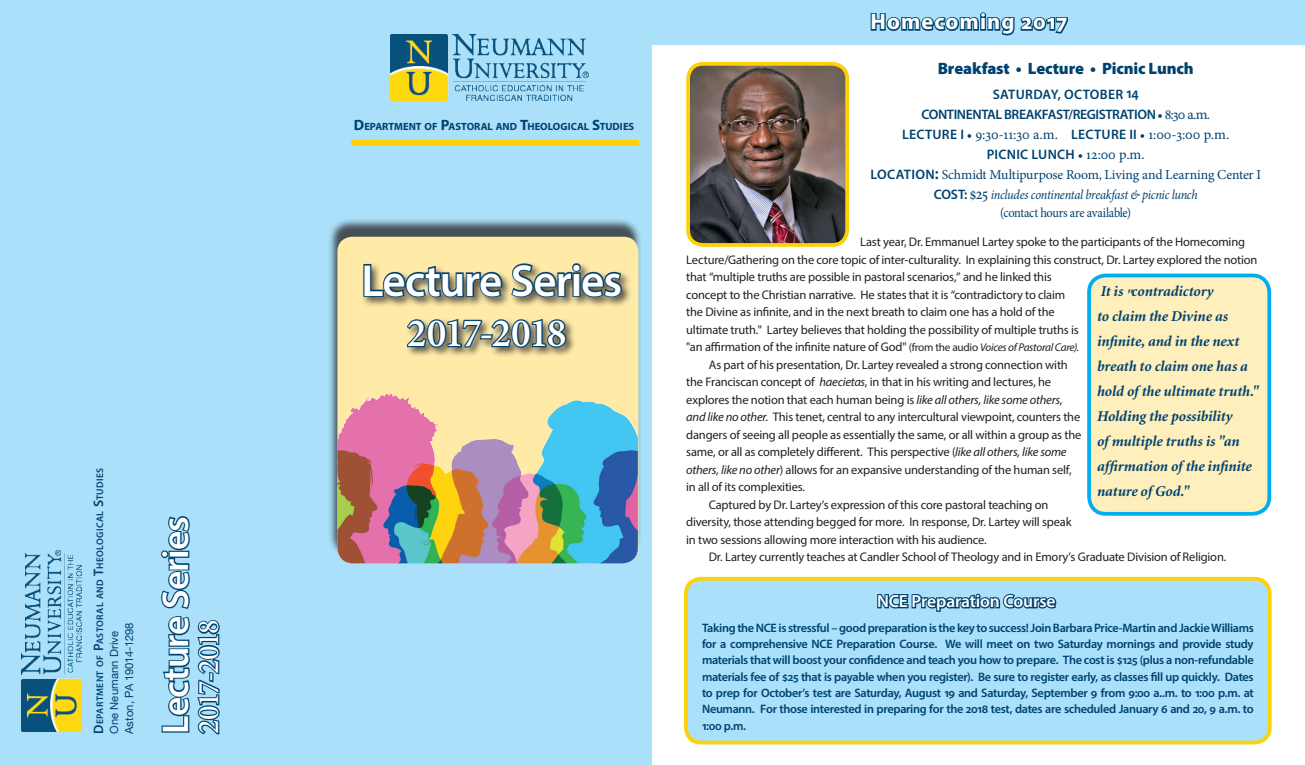
<style>
.page{position:relative;width:1305px;height:765px;background:#fff}
.page>*{position:absolute;margin:0;border:0;box-sizing:border-box;transform-origin:0 0}
.t1{font:600 45px "Myriad Pro";letter-spacing:-.02em;color:#fff}
.t2{font:600 40px "Minion Pro";letter-spacing:-.045em;color:#fff}
.t3{font:600 37.5px "Myriad Pro";letter-spacing:-.02em;color:#fff}
.t4{font:500 30px "Minion Pro";letter-spacing:-.06em;color:#fff}
.t5{font:700 22.5px "Myriad Pro";letter-spacing:.045em;color:#fff}
.t6{font:600 17.5px "Myriad Pro";letter-spacing:-.005em;color:#fff}
.t7{font:900 16.5px "Myriad Pro";letter-spacing:-.01em;color:#004270}
.t8{font:15px/25px "Minion Bold Italic Os F";letter-spacing:-.005em;color:#004270}
.t9{font:14.5px "Minion Pro";letter-spacing:-.005em;color:#004270}
.t10{font:600 13.75px/20px "Myriad Pro";letter-spacing:-.025em;color:#004270;text-align:center}
.t11{font:13.75px "Minion Pro";letter-spacing:-.01em;color:#004270}
.t12{font:600 13.75px "Myriad Pro";letter-spacing:.02em;color:#004270}
.t13{font:italic 13.62px/17.5px "Minion Pro";letter-spacing:-.025em;color:#004270;text-align:center;scale:.91 1}
.t14{font:12.5px "Myriad Pro";letter-spacing:-.015em;color:#231f20}
.t15{font:600 12.25px/16.2px "Myriad Pro";letter-spacing:-.03em;color:#004270;text-align:justify}
.t16{font:11.25px/15px "Helvetica Neue";letter-spacing:.01em;color:#004270}
.t17{font:700 10.5px "Myriad Pro";color:#004270}
.t18{font:600 9.62px "Myriad Pro";letter-spacing:.035em;color:#004270}
.s1{font-size:13.75px}
.s2{font-size:15px}
.s3{font-size:15.12px}
.s4{font-family:"Minion Pro";font-weight:400}
.s5{font-family:"Minion Pro";font-weight:400;font-size:14.5px}
.s6{font-family:"Myriad Pro";font-weight:600;font-size:13.75px}
.s7{font-family:"Myriad Pro";font-weight:600}
.s8{font-family:"Myriad Pro";font-weight:600;font-size:16.5px}
.s9{font-family:"Myriad Pro";font-weight:600;font-style:normal;font-size:13.75px}
.s10{font-style:normal;font-size:16.62px}
.s11{font-style:normal}
.s12{font-size:11.25px}
.s13{font-style:italic;font-size:11.25px}
.s14{font-style:italic}
.s15{font-family:"Minion Pro";font-weight:700;font-style:italic}
</style>
<div class="page">
<div style="left:0;top:0;width:652px;height:765px;background:#aae0f9"></div>
<div style="left:327px;top:218px;width:315px;height:340px;background:#231f20;opacity:.75"></div>
<div style="left:337px;top:237px;width:301px;height:326px;background:#ffeaa8;border-radius:15px"></div>
<svg style="left:161px;top:516px;width:59px;height:219px"></svg>
<img style="left:22px;top:550px;width:59px;height:181px">
<div style="left:1089px;top:275px;width:180px;height:239px;background:#feefbc;border-radius:17px"></div>
<div style="left:1087px;top:274px;width:184px;height:242px;border:4px solid #00aeef;border-radius:17px"></div>
<div style="left:652px;top:0;width:653px;height:45px;background:#aae0f9"></div>
<svg style="left:870px;top:12px;width:198px;height:24px"></svg>
<div style="left:351px;top:140px;width:288px;height:6px;background:#fed006"></div>
<img style="left:390px;top:35px;width:199px;height:65px">
<img style="left:691px;top:67px;width:153px;height:175px">
<div style="left:686px;top:62px;width:163px;height:185px;border:4px solid #fed006;border-radius:15px"></div>
<div style="left:686px;top:579px;width:584px;height:164px;background:#aae0f9;border-radius:15px"></div>
<div style="left:684px;top:577px;width:588px;height:167px;border:4px solid #fed006;border-radius:15px"></div>
<img style="left:337px;top:359px;width:301px;height:204px">
<div style="left:405px;top:318px;width:172px;height:40px;background:#231f20;opacity:.75"></div>
<svg style="left:405px;top:318px;width:163px;height:31px;background:#6c7f77"></svg>
<svg style="left:876px;top:576px;width:182px;height:36px"></svg>
<div style="left:361px;top:261px;width:271px;height:46px;background:#231f20;opacity:.75"></div>
<svg style="left:362px;top:262px;width:261px;height:37px"></svg>
<p class="t18" style="left:94px;top:734px;width:268px;rotate:-90deg"><span class="s1">D</span>epartment of <span class="s1">P</span>astoral and <span class="s1">T</span>heological <span class="s1">S</span>tudies</p>
<p class="t16" style="left:106px;top:734px;width:113px;rotate:-90deg">One Neumann Drive<br>Aston, PA 19014-1298</p>
<h3 class="t3" style="left:152px;top:734px;width:220px;rotate:-90deg">Lecture Series</h3>
<h3 class="t4" style="left:188px;top:734px;width:116px;rotate:-90deg">2017-2018</h3>
<p class="t17" style="left:354px;top:120px;width:282px"><span class="s2">D</span>EPARTMENT OF <span class="s2">P</span>ASTORAL AND <span class="s2">T</span>HEOLOGICAL <span class="s2">S</span>TUDIES</p>
<h1 class="t1" style="left:361px;top:252px;width:262px">Lecture Series</h1>
<h2 class="t2" style="left:407px;top:306px;width:161px">2017-2018</h2>
<h3 class="t5" style="left:870px;top:7px;width:198px">Homecoming 2017</h3>
<h3 class="t7" style="left:938px;top:59px;width:258px">Breakfast • Lecture • Picnic Lunch</h3>
<p class="t10" style="left:921px;top:84px;width:290px">SATURDAY, OCTOBER <span class="s3">14<br></span>CONTINENTAL BREAKFAST/REGISTRATION <span class="s4">•</span> <span class="s5">8:30 a.m.</span></p>
<p class="t9" style="left:902px;top:125px;width:329px"><span class="s6">LECTURE I</span> <span class="s1">•</span> 9:30-11:30 a.m. <span class="s6">LECTURE II</span> <span class="s1">•</span> 1:00-3:00 p.m.</p>
<p class="t12" style="left:987px;top:146px;width:159px">PICNIC LUNCH <span class="s4">•</span> <span class="s5">12:00 p.m.</span></p>
<p class="t11" style="left:871px;top:165px;width:392px"><span class="s7">LOCATION</span><span class="s8">:</span> Schmidt Multipurpose Room, Living and Learning Center I</p>
<p class="t13" style="left:934px;top:186px;width:291px"><span class="s9">COST:</span> <span class="s10">$25</span> includes continental breakfast &amp; picnic lunch <span class="s11">(contact hours are available)</span></p>
<p class="t14" style="left:860px;top:234px;width:386px">Last year, Dr. Emmanuel Lartey spoke to the participants of the Homecoming</p>
<p class="t14" style="left:686px;top:252px;width:573px">Lecture/Gathering on the core topic of inter-culturality. In explaining this construct, Dr. Lartey explored the notion</p>
<p class="t14" style="left:686px;top:269px;width:367px">that “multiple truths are possible in pastoral scenarios,” and he linked this</p>
<p class="t14" style="left:686px;top:287px;width:380px">concept to the Christian narrative. He states that it is “contradictory to claim</p>
<p class="t14" style="left:686px;top:304px;width:370px">the Divine as infinite, and in the next breath to claim one has a hold of the</p>
<p class="t14" style="left:686px;top:322px;width:394px">ultimate truth." Lartey believes that holding the possibility of multiple truths is</p>
<p class="t14" style="left:686px;top:339px;width:395px">"an affirmation of the infinite nature of God" <span class="s12">(from the audio</span> <span class="s13">Voices of Pastoral Care).</span></p>
<p class="t14" style="left:709px;top:357px;width:361px">As part of his presentation, Dr. Lartey revealed a strong connection with</p>
<p class="t14" style="left:686px;top:374px;width:367px">the Franciscan concept of <span class="s14">haecietas</span>, in that in his writing and lectures, he</p>
<p class="t14" style="left:686px;top:392px;width:378px">explores the notion that each human being is <span class="s14">like all others, like some others,</span></p>
<p class="t14" style="left:686px;top:409px;width:396px"><span class="s14">and like no other.</span> This tenet, central to any intercultural viewpoint, counters the</p>
<p class="t14" style="left:686px;top:427px;width:397px">dangers of seeing all people as essentially the same, or all within a group as the</p>
<p class="t14" style="left:686px;top:444px;width:382px">same, or all as completely different. This perspective (<span class="s14">like all others, like some</span></p>
<p class="t14" style="left:686px;top:462px;width:387px"><span class="s14">others, like no other</span>) allows for an expansive understanding of the human self,</p>
<p class="t14" style="left:686px;top:479px;width:120px">in all of its complexities.</p>
<p class="t14" style="left:709px;top:497px;width:341px">Captured by Dr. Lartey’s expression of this core pastoral teaching on</p>
<p class="t14" style="left:686px;top:514px;width:387px">diversity, those attending begged for more. In response, Dr. Lartey will speak</p>
<p class="t14" style="left:686px;top:532px;width:302px">in two sessions allowing more interaction with his audience.</p>
<p class="t14" style="left:709px;top:549px;width:519px">Dr. Lartey currently teaches at Candler School of Theology and in Emory’s Graduate Division of Religion.</p>
<p class="t8" style="left:1097px;top:280px;width:163px">It is <span class="s15">"</span>contradictory<br>to claim the Divine as infinite, and in the next breath to claim one has a hold of the ultimate truth."<br>Holding the possibility<br>of multiple truths is "an affirmation of the infinite nature of God."</p>
<h3 class="t6" style="left:877px;top:590px;width:180px">NCE Preparation Course</h3>
<p class="t15" style="left:702px;top:619px;width:553px">Taking the NCE is stressful – good preparation is the key to success! Join Barbara Price-Martin and Jackie Williams for a comprehensive NCE Preparation Course. We will meet on two Saturday mornings and provide study materials that will boost your confidence and teach you how to prepare. The cost is $125 (plus a non-refundable materials fee of $25 that is payable when you register). Be sure to register early, as classes fill up quickly. Dates to prep for October’s test are Saturday, August 19 and Saturday, September 9 from 9:00 a..m. to 1:00 p.m. at Neumann. For those interested in preparing for the 2018 test, dates are scheduled January 6 and 20, 9 a.m. to 1:00 p.m.</p>
</div>
